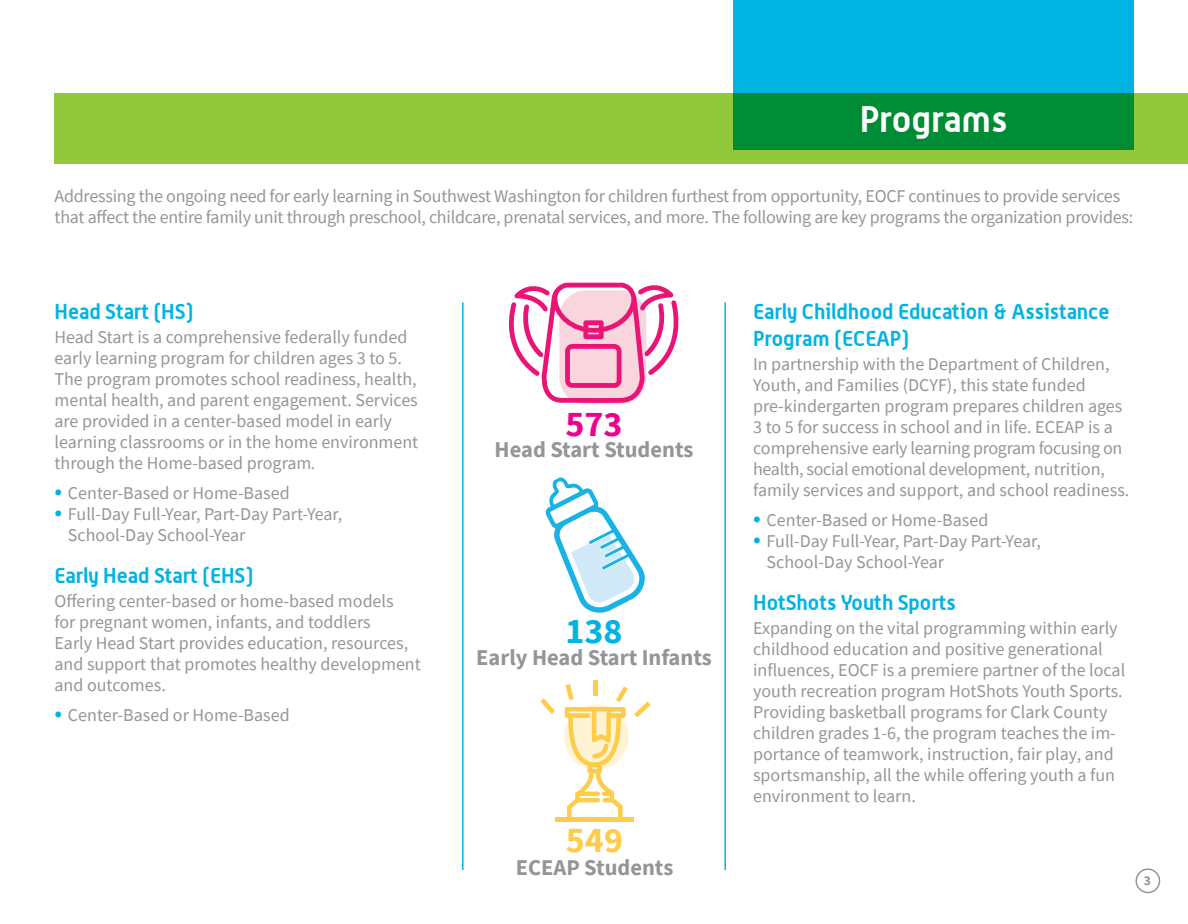
<style>
.page{position:relative;width:1188px;height:924px;background:#fff}
.page>*{position:absolute;margin:0;border:0;box-sizing:border-box;transform-origin:0 0}
.t1{font:700 36px "Alwyn";color:#fff}
.t2{font:700 36px "Source Sans Pro";color:#ed028c}
.t3{font:700 36px "Source Sans Pro";color:#00b3e3}
.t4{font:700 36px "Source Sans Pro";color:#fecc4b}
.t5{font:700 22.5px "Source Sans Pro";color:#939598}
.t6{font:700 21px/27px "Alwyn";color:#00b3e3}
.t7{font:18px/21px "Source Sans Pro";color:#939598}
.t8{font:700 13.5px "Source Sans Pro";color:#939598}
.s1{font-style:italic}
.s2{font-size:25.5px;color:#00b3e3}
</style>
<div class="page">
<div style="left:1136px;top:868px;width:24px;height:25px;border:2px solid #939598;border-radius:50%"></div>
<div style="left:54px;top:92px;width:1134px;height:71px;background:#94c83c"></div>
<svg style="left:733px;top:0;width:401px;height:149px;background:#00a4a1"></svg>
<hr style="left:555px;top:817px;width:78px;height:4px;background:#fecc4b">
<div style="left:593px;top:680px;width:5px;height:15px;background:#fecc4b"></div>
<svg style="left:540px;top:698px;width:15px;height:16px"></svg>
<svg style="left:565px;top:684px;width:63px;height:133px"></svg>
<svg style="left:634px;top:701px;width:17px;height:16px"></svg>
<svg style="left:508px;top:282px;width:171px;height:121px"></svg>
<svg style="left:545px;top:477px;width:101px;height:137px"></svg>
<hr style="left:462px;top:302px;width:2px;height:567px;background:#00b3e3">
<hr style="left:724px;top:302px;width:2px;height:567px;background:#00b3e3">
<h1 class="t1" style="left:860px;top:104px;width:149px">Programs</h1>
<p class="t7" style="left:54px;top:186px;width:1080px">Addressing the ongoing need for early learning in Southwest Washington for children furthest from opportunity, EOCF continues to provide services that a昀昀ect the entire family unit through preschool, childcare, prenatal services, and more. The following are key programs the organization provides:</p>
<p class="t6" style="left:54px;top:299px;width:140px">Head Start (HS)</p>
<p class="t7" style="left:54px;top:327px;width:365px">Head Start is a comprehensive federally funded early learning program for children ages 3 to 5.<br>The program promotes school readiness, health, mental health, and parent engagement. Services are provided in a center-based model in early learning classrooms or in the home environment through the Home-based program <span class="s1">⸀</span></p>
<p class="t7" style="left:54px;top:482px;width:237px"><span class="s2">•</span> Center-Based or Home-Based</p>
<p class="t7" style="left:68px;top:504px;width:276px;text-indent:-14px"><span class="s2">•</span> Full-Day Full-Year, Part-Day Part-Year,<br>School-Day School-Year</p>
<p class="t6" style="left:54px;top:563px;width:200px">Early Head Start (EHS)</p>
<p class="t7" style="left:54px;top:590px;width:368px">O昀昀ering center-based or home-based models<br>for pregnant women, infants, and toddlers<br>Early Head Start provides education, resources, and support that promotes healthy development and outcomes.</p>
<p class="t7" style="left:54px;top:704px;width:237px"><span class="s2">•</span> Center-Based or Home-Based</p>
<h1 class="t2" style="left:565px;top:408px;width:59px">573</h1>
<p class="t5" style="left:495px;top:440px;width:200px">Head Start Students</p>
<h1 class="t3" style="left:565px;top:615px;width:59px">138</h1>
<p class="t5" style="left:476px;top:648px;width:237px">Early Head Start Infants</p>
<h1 class="t4" style="left:566px;top:825px;width:59px">549</h1>
<p class="t5" style="left:516px;top:857px;width:159px">ECEAP Students</p>
<p class="t6" style="left:753px;top:299px;width:358px">Early Childhood Education &amp; Assistance<br>Program (ECEAP)</p>
<p class="t7" style="left:753px;top:354px;width:378px">In partnership with the Department of Children, Youth, and Families (DCYF), this state funded pre-kindergarten program prepares children ages 3 to 5 for success in school and in life. ECEAP is a comprehensive early learning program focusing on health, social emotional development, nutrition, family services and support, and school readiness.</p>
<p class="t7" style="left:753px;top:509px;width:237px"><span class="s2">•</span> Center-Based or Home-Based</p>
<p class="t7" style="left:767px;top:531px;width:276px;text-indent:-14px"><span class="s2">•</span> Full-Day Full-Year, Part-Day Part-Year,<br>School-Day School-Year</p>
<p class="t6" style="left:753px;top:590px;width:204px">HotShots Youth Sports</p>
<p class="t7" style="left:753px;top:618px;width:374px">Expanding on the vital programming within early childhood education and positive generational<br>in昀氀uences, EOCF is a premiere partner of the local youth recreation program HotShots Youth Sports.<br>Providing basketball programs for Clark County children grades 1-6, the program teaches the im&shy;portance of teamwork, instruction, fair play, and sportsmanship, all the while o昀昀ering youth a fun environment to learn.</p>
<p class="t8" style="left:1144px;top:874px;width:9px">3</p>
</div>
